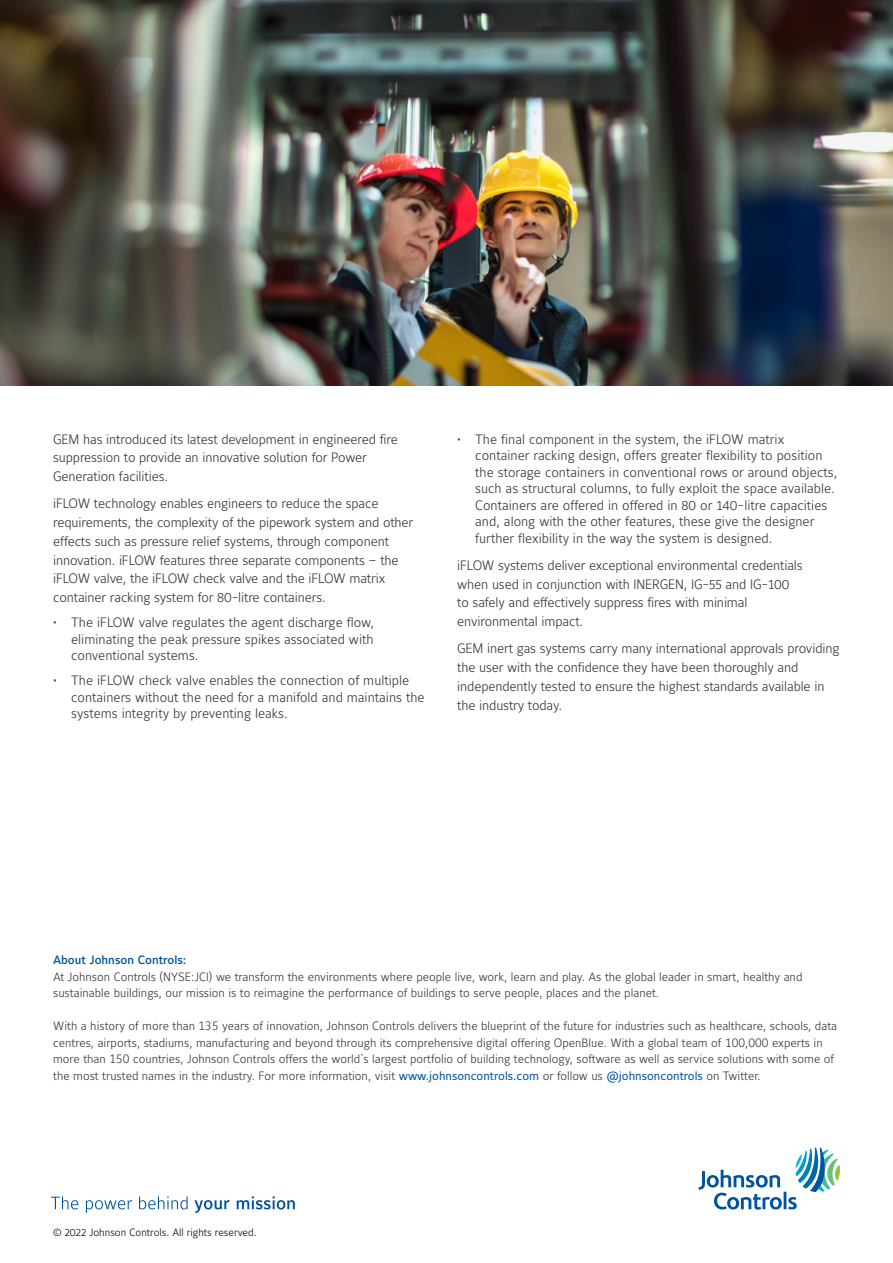
<style>
.page{position:relative;width:893px;height:1263px;background:#fff}
.page>*{position:absolute;margin:0;border:0;box-sizing:border-box;transform-origin:0 0}
.t1{font:300 13.5px/18.8px "Maurea Jci Lf ML";letter-spacing:-.01em;color:#333334}
.t2{font:300 12px/16.5px "Maurea Jci Tf ML";color:#333334}
.t3{font:500 12px "Maurea Jci Tf ML";color:#00549e}
.t4{font:300 10.5px "Maurea Jci Lf ML";color:#000}
.s1{font-weight:400;color:#00549e}
</style>
<div class="page">
<svg style="left:698px;top:1147px;width:142px;height:63px"></svg>
<svg style="left:51px;top:1196px;width:27px;height:13px"></svg>
<svg style="left:86px;top:1200px;width:46px;height:13px"></svg>
<svg style="left:139px;top:1196px;width:49px;height:13px"></svg>
<svg style="left:194px;top:1200px;width:36px;height:13px"></svg>
<svg style="left:237px;top:1196px;width:58px;height:13px"></svg>
<img style="left:0;top:0;width:893px;height:386px">
<p class="t1" style="left:53px;top:429px;width:346px">GEM has introduced its latest development in engineered fire suppression to provide an innovative solution for Power<br>Generation facilities.</p>
<p class="t1" style="left:53px;top:494px;width:362px">iFLOW technology enables engineers to reduce the space requirements, the complexity of the pipework system and other effects such as pressure relief systems, through component innovation. iFLOW features three separate components – the iFLOW valve, the iFLOW check valve and the iFLOW matrix container racking system for 80-litre containers.</p>
<p class="t1" style="left:71px;top:614px;width:304px;line-height:16.5px;text-align:justify;text-indent:-18px">• The iFLOW valve regulates the agent discharge flow, eliminating the peak pressure spikes associated with conventional systems.</p>
<p class="t1" style="left:71px;top:672px;width:355px;line-height:16.5px;text-indent:-18px">• The iFLOW check valve enables the connection of multiple containers without the need for a manifold and maintains the systems integrity by preventing leaks.</p>
<p class="t1" style="left:475px;top:430px;width:364px;line-height:16.5px;text-indent:-18px">• The final component in the system, the iFLOW matrix container racking design, offers greater flexibility to position the storage containers in conventional rows or around objects, such as structural columns, to fully exploit the space available.<br>Containers are offered in offered in 80 or 140-litre capacities and, along with the other features, these give the designer further flexibility in the way the system is designed.</p>
<p class="t1" style="left:457px;top:555px;width:347px">iFLOW systems deliver exceptional environmental credentials when used in conjunction with INERGEN, IG-55 and IG-100 to safely and effectively suppress fires with minimal environmental impact.</p>
<p class="t1" style="left:457px;top:639px;width:384px">GEM inert gas systems carry many international approvals providing the user with the confidence they have been thoroughly and independently tested to ensure the highest standards available in the industry today.</p>
<p class="t3" style="left:53px;top:953px;width:135px">About Johnson Controls:</p>
<p class="t2" style="left:53px;top:968px;width:751px">At Johnson Controls (NYSE:JCI) we transform the environments where people live, work, learn and play. As the global leader in smart, healthy and sustainable buildings, our mission is to reimagine the performance of buildings to serve people, places and the planet.</p>
<p class="t2" style="left:53px;top:1018px;width:786px">With a history of more than 135 years of innovation, Johnson Controls delivers the blueprint of the future for industries such as healthcare, schools, data centres, airports, stadiums, manufacturing and beyond through its comprehensive digital offering OpenBlue. With a global team of 100,000 experts in more than 150 countries, Johnson Controls offers the world`s largest portfolio of building technology, software as well as service solutions with some of the most trusted names in the industry. For more information, visit <span class="s1">www.johnsoncontrols.com</span> or follow us <span class="s1">@johnsoncontrols</span> on Twitter.</p>
<p class="t4" style="left:53px;top:1225px;width:205px">© 2022 Johnson Controls. All rights reserved.</p>
</div>
